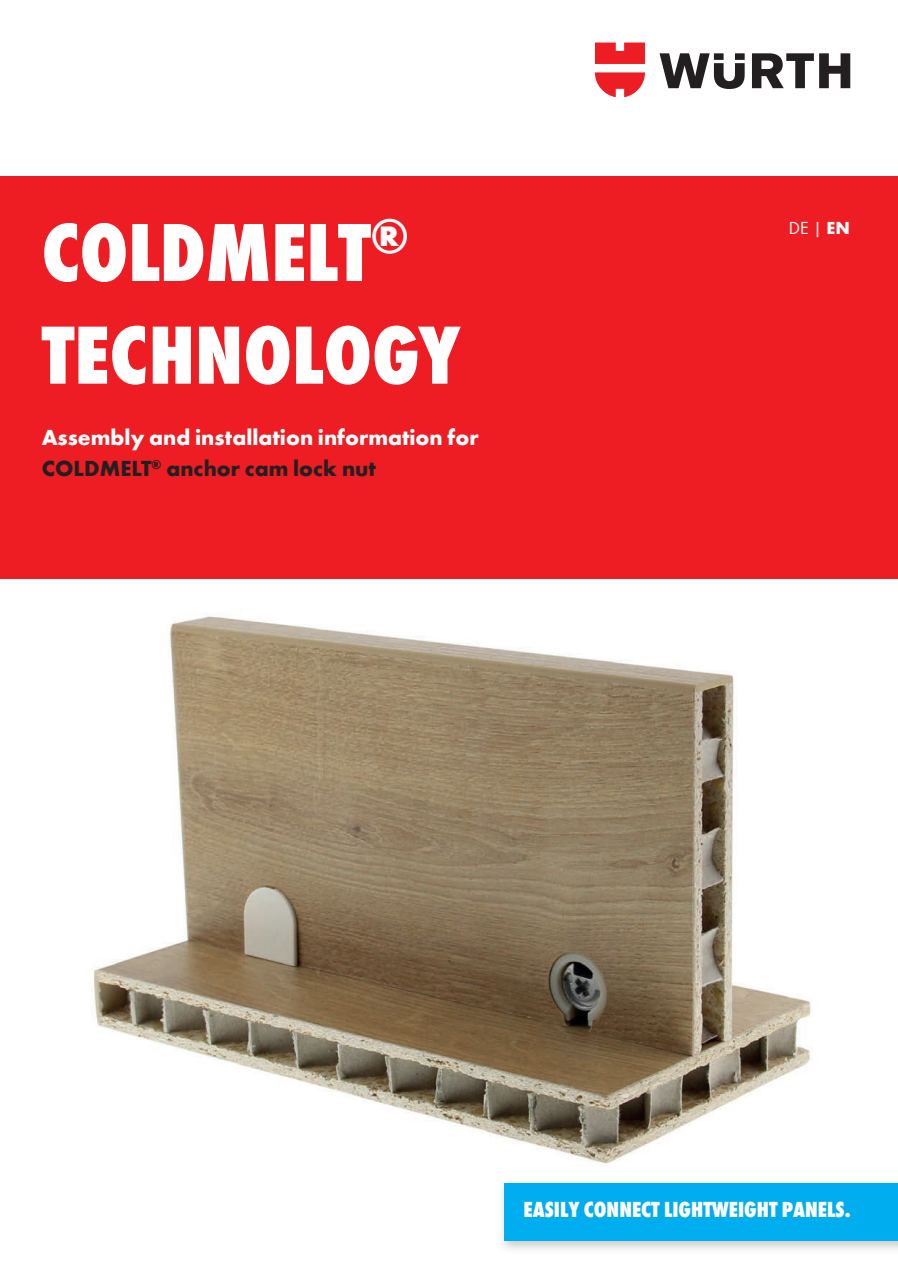
<style>
.page{position:relative;width:898px;height:1272px;background:#fff}
.page>*{position:absolute;margin:0;border:0;box-sizing:border-box;transform-origin:0 0}
.t1{font:85.5px "Wuerth Extra Bold Cond Caps";color:#fff}
.t2{font:800 condensed 85.5px "Wuerth Global";color:#fff}
.t3{font:700 22.5px/30.8px "Wuerth";color:#fff}
.t4{font:800 condensed 22.5px "Wuerth Global";color:#fff}
.t5{font:18px "Wuerth Global";color:#fff}
.s1{color:#231f20}
.s2{font-weight:700}
</style>
<div class="page">
<img style="left:68px;top:578px;width:757px;height:588px">
<div style="left:0;top:176px;width:897px;height:402px;background:#ee1d23"></div>
<svg style="left:659px;top:53px;width:191px;height:36px"></svg>
<svg style="left:595px;top:43px;width:49px;height:54px"></svg>
<div style="left:504px;top:1183px;width:393px;height:58px;background:#00aeef"></div>
<h1 class="t2" style="left:42px;top:201px;width:368px">COLDMELT<sup>®</sup></h1>
<h1 class="t1" style="left:42px;top:295px;width:420px">TECHNOLOGY</h1>
<p class="t3" style="left:42px;top:420px;width:438px">Assembly and installation information for<br><span class="s1">COLDMELT</span><sup>®</sup> <span class="s1">anchor cam lock nut</span></p>
<p class="t5" style="left:788px;top:217px;width:62px">DE | <span class="s2">EN</span></p>
<p class="t4" style="left:523px;top:1195px;width:329px">EASILY CONNECT LIGHTWEIGHT PANELS.</p>
</div>
